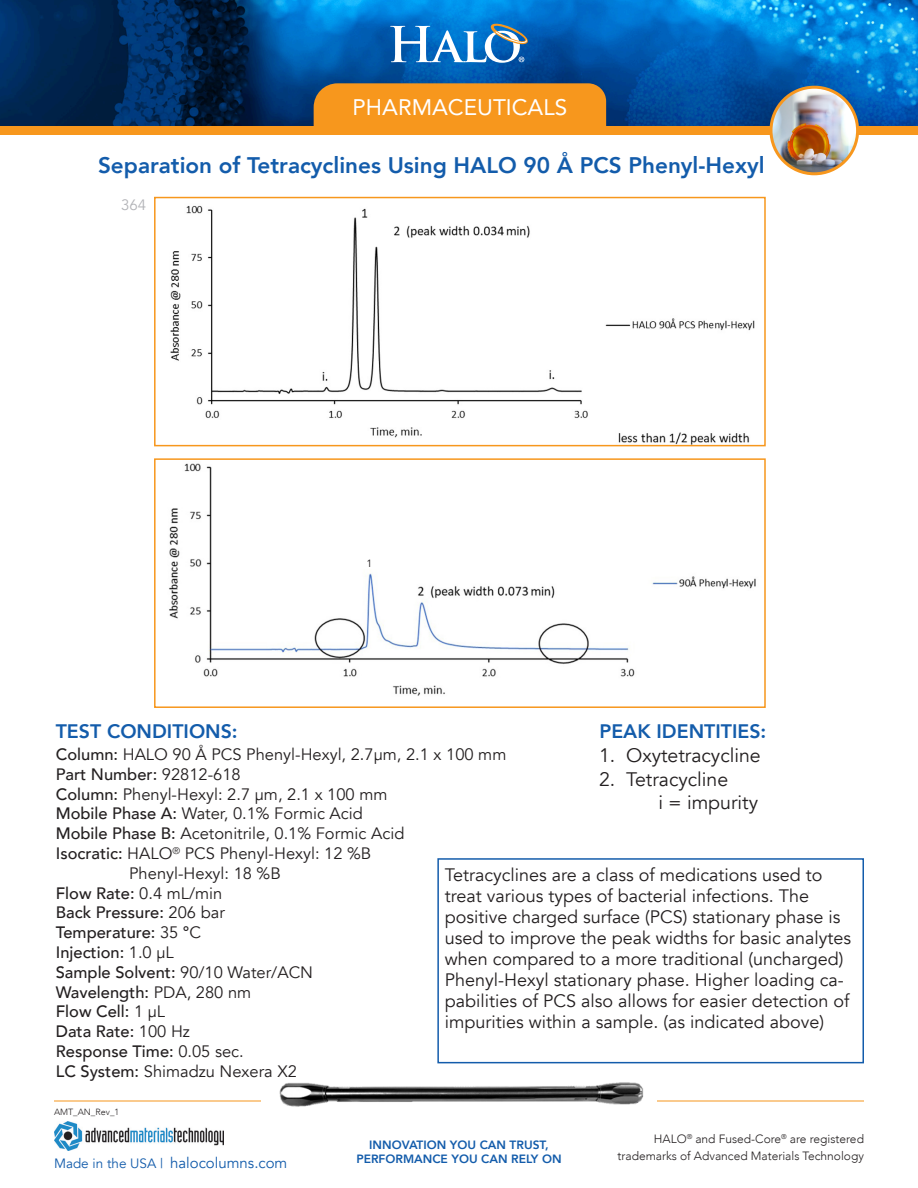
<style>
.page{position:relative;width:918px;height:1188px;background:#fff}
.page>*{position:absolute;margin:0;border:0;box-sizing:border-box;transform-origin:0 0}
.Headline{font:800 22.5px "Avenir";color:#135cab}
.t1{font:22.5px "Avenir";color:#fff}
.t2{font:19.5px "Avenir";color:#231f20}
.Headline-2{font:800 19.5px "Avenir";color:#135cab}
.t3{font:18px/21px "Avenir";color:#231f20}
.t4{font:16.5px "Avenir";color:#231f20}
.t5{font:500 16.5px "Avenir";color:#231f20}
.t6{font:15px "Avenir";color:#135cab}
.t7{font:15px "Avenir";color:#b2b3b7}
.t8{font:13.5px "Avenir";color:#135cab}
.t9{font:300 12px/16.5px "Avenir";color:#231f20;text-align:right}
.t10{font:800 12px "Avenir";color:#135cab}
.t11{font:10.5px "Avenir";color:#231f20}
.t12{font:300 9px "Avenir";color:#231f20}
.s1{font-weight:500}
.s2{font-weight:400}
</style>
<div class="page">
<img style="left:0;top:0;width:918px;height:126px">
<svg style="left:390px;top:22px;width:139px;height:41px"></svg>
<div style="left:0;top:126px;width:918px;height:9px;background:#f7971d"></div>
<div style="left:314px;top:83px;width:292px;height:43px;background:#f7971d"></div>
<img style="left:771px;top:87px;width:87px;height:87px;border-radius:43px">
<div style="left:770px;top:86px;width:89px;height:89px;border:3px solid #f7971d;border-radius:50%"></div>
<hr style="left:54px;top:1101px;width:810px;height:1px;background:#f7971d">
<div style="left:261px;top:1073px;width:396px;height:48px;background:#fff"></div>
<img style="left:279px;top:1082px;width:365px;height:25px">
<img style="left:54px;top:1121px;width:170px;height:30px">
<div style="left:437px;top:858px;width:427px;height:205px;border:2px solid #135cab"></div>
<img style="left:169px;top:463px;width:587px;height:233px">
<div style="left:154px;top:458px;width:612px;height:250px;border:2px solid #f7971d"></div>
<img style="left:170px;top:205px;width:585px;height:238px">
<div style="left:154px;top:197px;width:612px;height:249px;border:2px solid #f7971d"></div>
<p class="t1" style="left:353px;top:89px;width:216px">PHARMACEUTICALS</p>
<p class="Headline" style="left:98px;top:148px;width:668px">Separation of Tetracyclines Using HALO 90 Å PCS Phenyl-Hexyl</p>
<p class="t7" style="left:121px;top:196px;width:27px">364</p>
<p class="Headline-2" style="left:56px;top:716px;width:183px">TEST CONDITIONS:</p>
<p class="t11" style="left:367px;top:557px;width:7px">1</p>
<p class="Headline-2" style="left:600px;top:716px;width:168px">PEAK IDENTITIES:</p>
<p class="t4" style="left:56px;top:745px;width:452px"><span class="s1">Column:</span> HALO 90 Å PCS Phenyl-Hexyl, 2.7µm, 2.1 x 100 mm</p>
<p class="t5" style="left:56px;top:760px;width:186px">Part Number: <span class="s2">92812-618</span></p>
<p class="t4" style="left:56px;top:784px;width:333px"><span class="s1">Column:</span> Phenyl-Hexyl: 2.7 µm, 2.1 x 100 mm</p>
<p class="t4" style="left:56px;top:804px;width:309px"><span class="s1">Mobile Phase A:</span> Water, 0.1% Formic Acid</p>
<p class="t4" style="left:56px;top:824px;width:350px"><span class="s1">Mobile Phase B:</span> Acetonitrile, 0.1% Formic Acid</p>
<p class="t4" style="left:56px;top:844px;width:317px"><span class="s1">Isocratic:</span> HALO<sup>®</sup> PCS Phenyl-Hexyl: 12 %B</p>
<p class="t4" style="left:129px;top:863px;width:153px">Phenyl-Hexyl: 18 %B</p>
<p class="t5" style="left:56px;top:879px;width:168px">Flow Rate: <span class="s2">0.4 mL/min</span></p>
<p class="t5" style="left:56px;top:898px;width:171px">Back Pressure: <span class="s2">206 bar</span></p>
<p class="t5" style="left:56px;top:918px;width:147px">Temperature: <span class="s2">35</span> °<span class="s2">C</span></p>
<p class="t5" style="left:56px;top:938px;width:120px">Injection: <span class="s2">1.0 µL</span></p>
<p class="t5" style="left:56px;top:958px;width:259px">Sample Solvent: <span class="s2">90/10 Water/ACN</span></p>
<p class="t5" style="left:56px;top:978px;width:197px">Wavelength: <span class="s2">PDA, 280 nm</span></p>
<p class="t5" style="left:56px;top:997px;width:111px">Flow Cell: <span class="s2">1 µL</span></p>
<p class="t5" style="left:56px;top:1017px;width:136px">Data Rate: <span class="s2">100 Hz</span></p>
<p class="t5" style="left:56px;top:1037px;width:189px">Response Time: <span class="s2">0.05 sec.</span></p>
<p class="t4" style="left:56px;top:1061px;width:243px"><span class="s1">LC System:</span> Shimadzu Nexera X2</p>
<p class="t2" style="left:599px;top:744px;width:163px">1. Oxytetracycline</p>
<p class="t2" style="left:599px;top:767px;width:131px">2. Tetracycline</p>
<p class="t2" style="left:659px;top:791px;width:101px">i = impurity</p>
<p class="t3" style="left:445px;top:864px;width:408px">Tetracyclines are a class of medications used to treat various types of bacterial infections. The positive charged surface (PCS) stationary phase is used to improve the peak widths for basic analytes when compared to a more traditional (uncharged)<br>Phenyl-Hexyl stationary phase. Higher loading ca&shy;pabilities of PCS also allows for easier detection of impurities within a sample. (as indicated above)</p>
<p class="t12" style="left:54px;top:1106px;width:67px">AMT_AN_Rev_1</p>
<p class="t10" style="left:369px;top:1135px;width:181px">INNOVATION YOU CAN TRUST,</p>
<p class="t8" style="left:54px;top:1156px;width:111px">Made in the USA |</p>
<p class="t10" style="left:356px;top:1150px;width:207px">PERFORMANCE YOU CAN RELY ON</p>
<p class="t6" style="left:170px;top:1154px;width:119px">halocolumns.com</p>
<p class="t9" style="left:617px;top:1131px;width:248px">HALO<sup>®</sup> and Fused-Core<sup>®</sup> are registered trademarks of Advanced Materials Technology</p>
</div>
